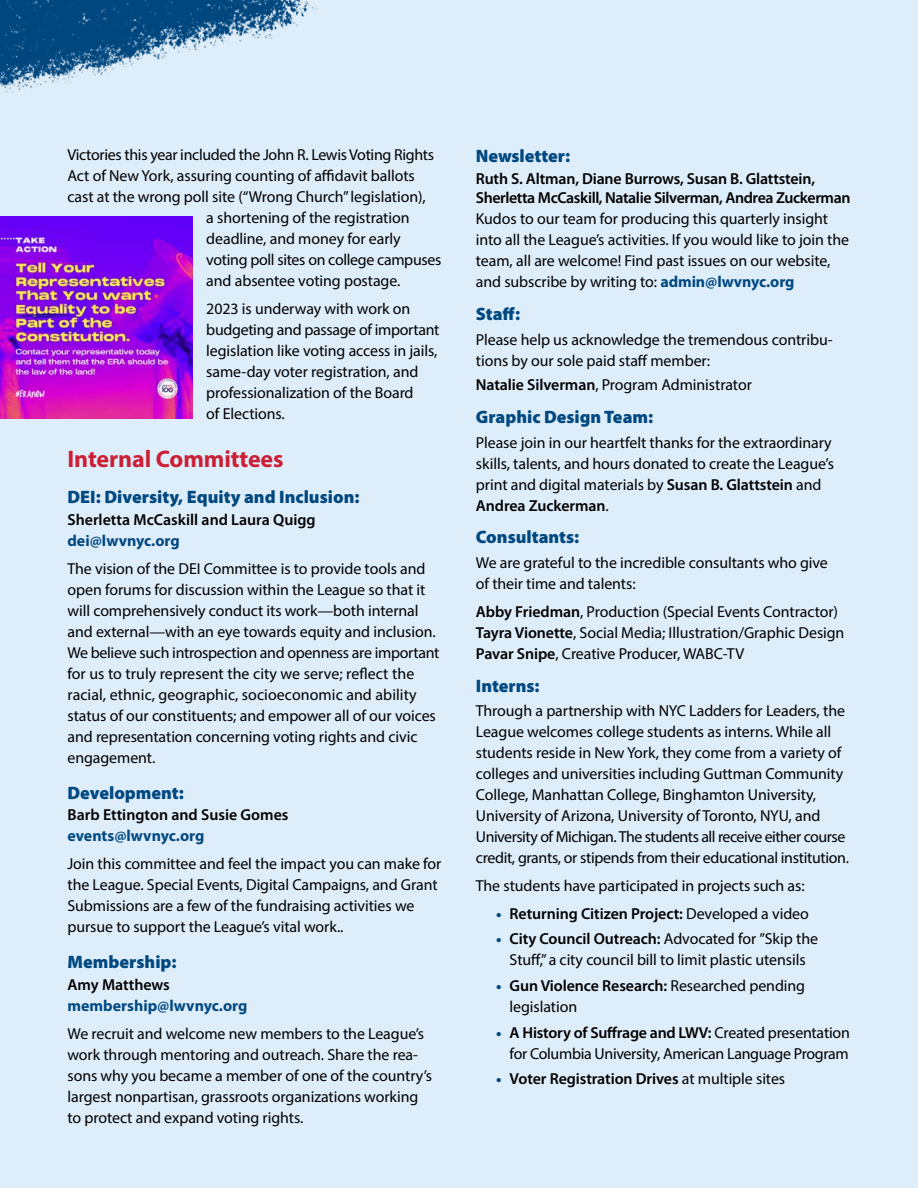
<style>
.page{position:relative;width:918px;height:1188px;background:#deedfa}
.page>*{position:absolute;margin:0;border:0;box-sizing:border-box;transform-origin:0 0}
.t1{font:700 24px "Myriad Pro";letter-spacing:-.005em;color:#cb1f36}
.t2{font:900 18px "Myriad Pro";color:#004880}
.t3{font:15.9px/21px "Myriad Pro";letter-spacing:-.005em;color:#000}
.t4{font:600 15.9px/19.5px "Myriad Pro";letter-spacing:-.01em;color:#000}
.t5{font:700 15.9px "Myriad Pro";color:#004880}
.s1{font-weight:700;color:#004880}
.s2{font-weight:600}
.s3{font-weight:900;font-size:15px;color:#004880}
.s4{font-weight:400}
</style>
<div class="page">
<img style="left:0;top:0;width:317px;height:94px">
<img style="left:0;top:217px;width:193px;height:201px">
<p class="t3" style="left:68px;top:144px;width:368px">Victories this year included the John R. Lewis Voting Rights</p>
<p class="t3" style="left:68px;top:165px;width:349px">Act of New York, assuring counting of affidavit ballots</p>
<p class="t3" style="left:68px;top:186px;width:360px">cast at the wrong poll site (“Wrong Church” legislation),</p>
<p class="t3" style="left:206px;top:207px;width:205px">a shortening of the registration</p>
<p class="t3" style="left:206px;top:228px;width:196px">deadline, and money for early</p>
<p class="t3" style="left:206px;top:249px;width:237px">voting poll sites on college campuses</p>
<p class="t3" style="left:206px;top:270px;width:196px">and absentee voting postage.</p>
<p class="t3" style="left:206px;top:298px;width:235px">2023 is underway with work on budgeting and passage of important legislation like voting access in jails, same-day voter registration, and professionalization of the Board<br>of Elections.</p>
<h1 class="t1" style="left:68px;top:443px;width:218px">Internal Committees</h1>
<p class="t2" style="left:68px;top:485px;width:294px">DEI: Diversity, Equity and Inclusion:</p>
<p class="t4" style="left:68px;top:509px;width:250px">Sherletta McCaskill and Laura Quigg</p>
<p class="t5" style="left:68px;top:530px;width:114px">dei@lwvnyc.org</p>
<p class="t3" style="left:68px;top:558px;width:373px">The vision of the DEI Committee is to provide tools and open forums for discussion within the League so that it will comprehensively conduct its work—both internal and external—with an eye towards equity and inclusion.<br>We believe such introspection and openness are important for us to truly represent the city we serve; reflect the racial, ethnic, geographic, socioeconomic and ability status of our constituents; and empower all of our voices and representation concerning voting rights and civic engagement.</p>
<p class="t2" style="left:68px;top:781px;width:118px">Development:</p>
<p class="t4" style="left:68px;top:805px;width:223px">Barb Ettington and Susie Gomes</p>
<p class="t5" style="left:68px;top:826px;width:138px">events@lwvnyc.org</p>
<p class="t3" style="left:68px;top:853px;width:376px">Join this committee and feel the impact you can make for the League. Special Events, Digital Campaigns, and Grant Submissions are a few of the fundraising activities we pursue to support the League’s vital work..</p>
<p class="t2" style="left:68px;top:950px;width:111px">Membership:</p>
<p class="t4" style="left:68px;top:974px;width:104px">Amy Matthews</p>
<p class="t5" style="left:68px;top:995px;width:181px">membership@lwvnyc.org</p>
<p class="t3" style="left:68px;top:1023px;width:366px">We recruit and welcome new members to the League’s work through mentoring and outreach. Share the rea&shy;sons why you became a member of one of the country’s largest nonpartisan, grassroots organizations working to protect and expand voting rights.</p>
<p class="t2" style="left:476px;top:144px;width:96px">Newsletter:</p>
<p class="t4" style="left:476px;top:168px;width:376px">Ruth S. Altman, Diane Burrows, Susan B. Glattstein,<br>Sherletta McCaskill, Natalie Silverman, Andrea Zuckerman</p>
<p class="t3" style="left:476px;top:208px;width:375px">Kudos to our team for producing this quarterly insight into all the League’s activities. If you would like to join the team, all are welcome! Find past issues on our website, and subscribe by writing to: <span class="s1">admin@lwvnyc.org</span></p>
<p class="t2" style="left:476px;top:302px;width:46px">Staff:</p>
<p class="t3" style="left:476px;top:328px;width:358px">Please help us acknowledge the tremendous contribu&shy;tions by our sole paid staff member:</p>
<p class="t3" style="left:476px;top:374px;width:277px"><span class="s2">Natalie Silverman</span>, Program Administrator</p>
<p class="t2" style="left:476px;top:405px;width:179px">Graphic Design Team:</p>
<p class="t3" style="left:476px;top:431px;width:360px">Please join in our heartfelt thanks for the extraordinary skills, talents, and hours donated to create the League’s print and digital materials by <span class="s2">Susan B. Glattstein</span> and <span class="s2">Andrea Zuckerman</span>.</p>
<p class="t2" style="left:476px;top:525px;width:105px">Consultants:</p>
<p class="t3" style="left:476px;top:552px;width:354px">We are grateful to the incredible consultants who give of their time and talents:</p>
<p class="t3" style="left:476px;top:601px;width:370px"><span class="s2">Abby Friedman</span>, Production (Special Events Contractor)<br><span class="s2">Tayra Vionette</span>, Social Media; Illustration/Graphic Design<br><span class="s2">Pavar Snipe</span>, Creative Producer, WABC-TV</p>
<p class="t2" style="left:476px;top:674px;width:65px">Interns:</p>
<p class="t3" style="left:476px;top:700px;width:375px">Through a partnership with NYC Ladders for Leaders, the League welcomes college students as interns. While all students reside in New York, they come from a variety of colleges and universities including Guttman Community College, Manhattan College, Binghamton University, University of Arizona, University of Toronto, NYU, and University of Michigan. The students all receive either course credit, grants, or stipends from their educational institution.</p>
<p class="t3" style="left:476px;top:875px;width:330px">The students have participated in projects such as:</p>
<p class="t4" style="left:496px;top:903px;width:314px"><span class="s3">•</span> Returning Citizen Project: <span class="s4">Developed a video</span></p>
<p class="t3" style="left:496px;top:928px;width:323px;text-align:center"><span class="s3">•</span> <span class="s2">City Council Outreach:</span> Advocated for ”Skip the<br>Stuff,” a city council bill to limit plastic utensils</p>
<p class="t3" style="left:510px;top:975px;width:297px;text-indent:-14px"><span class="s3">•</span> <span class="s2">Gun Violence Research:</span> Researched pending legislation</p>
<p class="t3" style="left:496px;top:1021px;width:355px;text-align:right"><span class="s3">•</span> <span class="s2">A History of Suffrage and LWV:</span> Created presentation for Columbia University, American Language Program</p>
<p class="t4" style="left:496px;top:1069px;width:291px"><span class="s3">•</span> Voter Registration Drives <span class="s4">at multiple sites</span></p>
</div>
